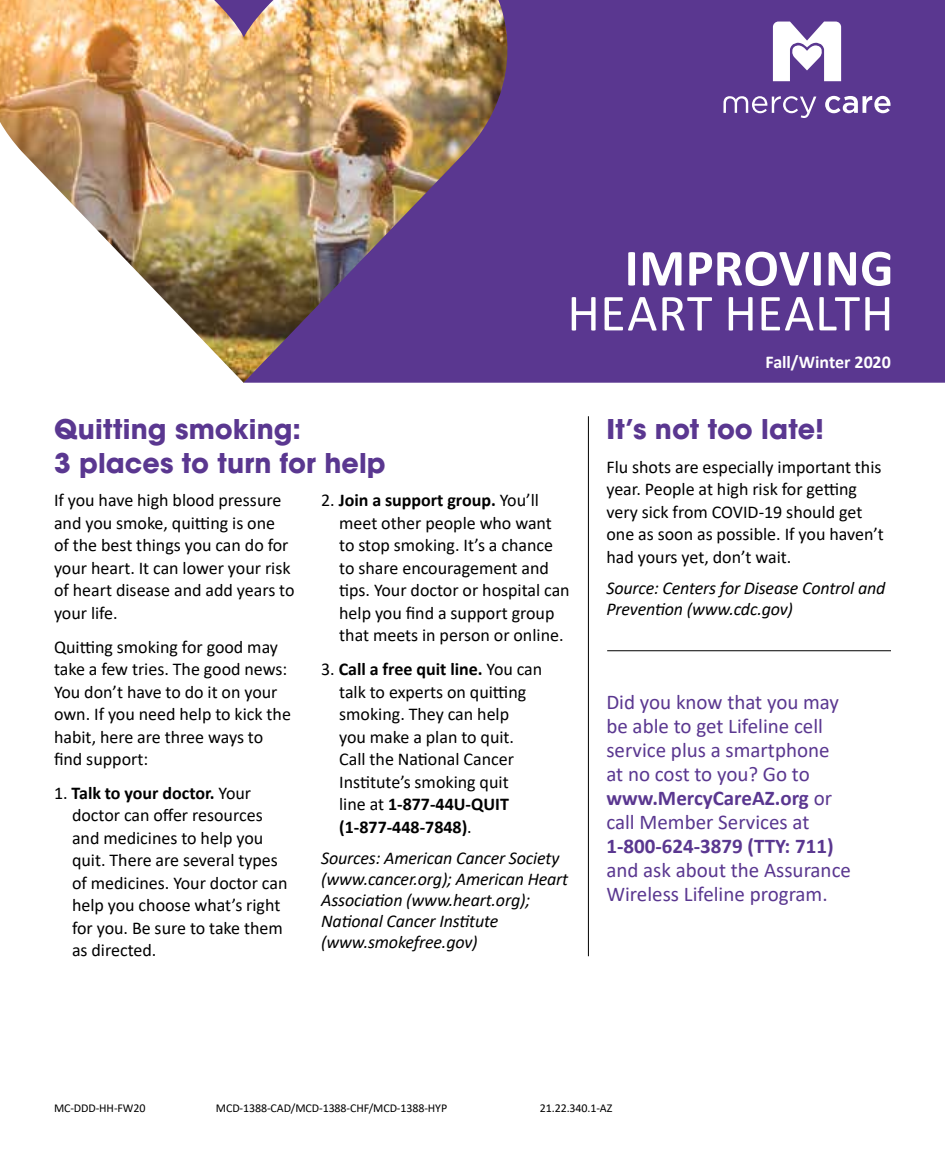
<style>
.page{position:relative;width:945px;height:1161px;background:#fff}
.page>*{position:absolute;margin:0;border:0;box-sizing:border-box;transform-origin:0 0}
.t1{font:52.5px/45px "Calibri";letter-spacing:.01em;color:#fff;text-align:right}
.t2{font:700 27px/33.8px "ITC Avant Garde Std";letter-spacing:.005em;color:#5a3790}
.t3{font:21px/24px "Calibri";color:#5a3790}
.t4{font:18px/22.5px "Calibri";color:#000}
.t5{font:italic 18px/21px "Calibri";letter-spacing:-.01em;color:#000}
.t6{font:700 18px "Calibri";letter-spacing:-.005em;color:#fff}
.t7{font:12px "Calibri";letter-spacing:-.01em;color:#000}
.s1{font-weight:700}
</style>
<div class="page">
<hr style="left:607px;top:650px;width:284px;height:1px;background:#000">
<hr style="left:588px;top:416px;width:1px;height:540px;background:#000">
<div style="left:509px;top:0;width:436px;height:383px;background:#5a3790"></div>
<img style="left:0;top:0;width:509px;height:383px">
<svg style="left:724px;top:96px;width:92px;height:22px"></svg>
<svg style="left:825px;top:96px;width:66px;height:17px"></svg>
<svg style="left:773px;top:22px;width:68px;height:59px"></svg>
<h1 class="t1" style="left:567px;top:244px;width:328px"><span class="s1">IMPROVING<br></span>HEART HEALTH</h1>
<p class="t6" style="left:766px;top:350px;width:127px">Fall/Winter 2020</p>
<h2 class="t2" style="left:54px;top:412px;width:333px">Quitting smoking:<br>3 places to turn for help</h2>
<p class="t4" style="left:54px;top:489px;width:242px">If you have high blood pressure and you smoke, quitting is one<br>of the best things you can do for your heart. It can lower your risk of heart disease and add years to your life.</p>
<p class="t4" style="left:54px;top:635px;width:238px">Quitting smoking for good may take a few tries. The good news:<br>You don’t have to do it on your own. If you need help to kick the habit, here are three ways to find support:</p>
<p class="t4" style="left:72px;top:781px;width:217px;text-indent:-18px">1. <span class="s1">Talk to your doctor.</span> Your doctor can offer resources and medicines to help you quit. There are several types of medicines. Your doctor can help you choose what’s right for you. Be sure to take them as directed.</p>
<p class="t4" style="left:339px;top:489px;width:232px;text-indent:-18px">2. <span class="s1">Join a support group.</span> You’ll meet other people who want to stop smoking. It’s a chance to share encouragement and tips. Your doctor or hospital can help you find a support group that meets in person or online.</p>
<p class="t4" style="left:339px;top:657px;width:205px;text-indent:-18px">3. <span class="s1">Call a free quit line.</span> You can talk to experts on quitting smoking. They can help<br>you make a plan to quit.<br>Call the National Cancer<br>Institute’s smoking quit<br>line at <span class="s1">1-877-44U-QUIT (1-877-448-7848)</span>.</p>
<p class="t5" style="left:321px;top:847px;width:249px">Sources: American Cancer Society (www.cancer.org); American Heart<br>Association (www.heart.org);<br>National Cancer Institute (www.smokefree.gov)</p>
<h2 class="t2" style="left:606px;top:412px;width:219px">It’s not too late!</h2>
<p class="t4" style="left:606px;top:455px;width:279px">Flu shots are especially important this year. People at high risk for getting very sick from COVID-19 should get one as soon as possible. If you haven’t had yours yet, don’t wait.</p>
<p class="t5" style="left:606px;top:577px;width:281px">Source: Centers for Disease Control and<br>Prevention (www.cdc.gov)</p>
<p class="t3" style="left:606px;top:689px;width:246px">Did you know that you may be able to get Lifeline cell service plus a smartphone at no cost to you? Go to <span class="s1">www.MercyCareAZ.org</span> or call Member Services at<br><span class="s1">1-800-624-3879 (TTY: 711) </span>and ask about the Assurance<br>Wireless Lifeline program.</p>
<p class="t7" style="left:54px;top:1100px;width:93px">MC-DDD-HH-FW20</p>
<p class="t7" style="left:216px;top:1100px;width:233px">MCD-1388-CAD/MCD-1388-CHF/MCD-1388-HYP</p>
<p class="t7" style="left:540px;top:1100px;width:74px">21.22.340.1-AZ</p>
</div>
